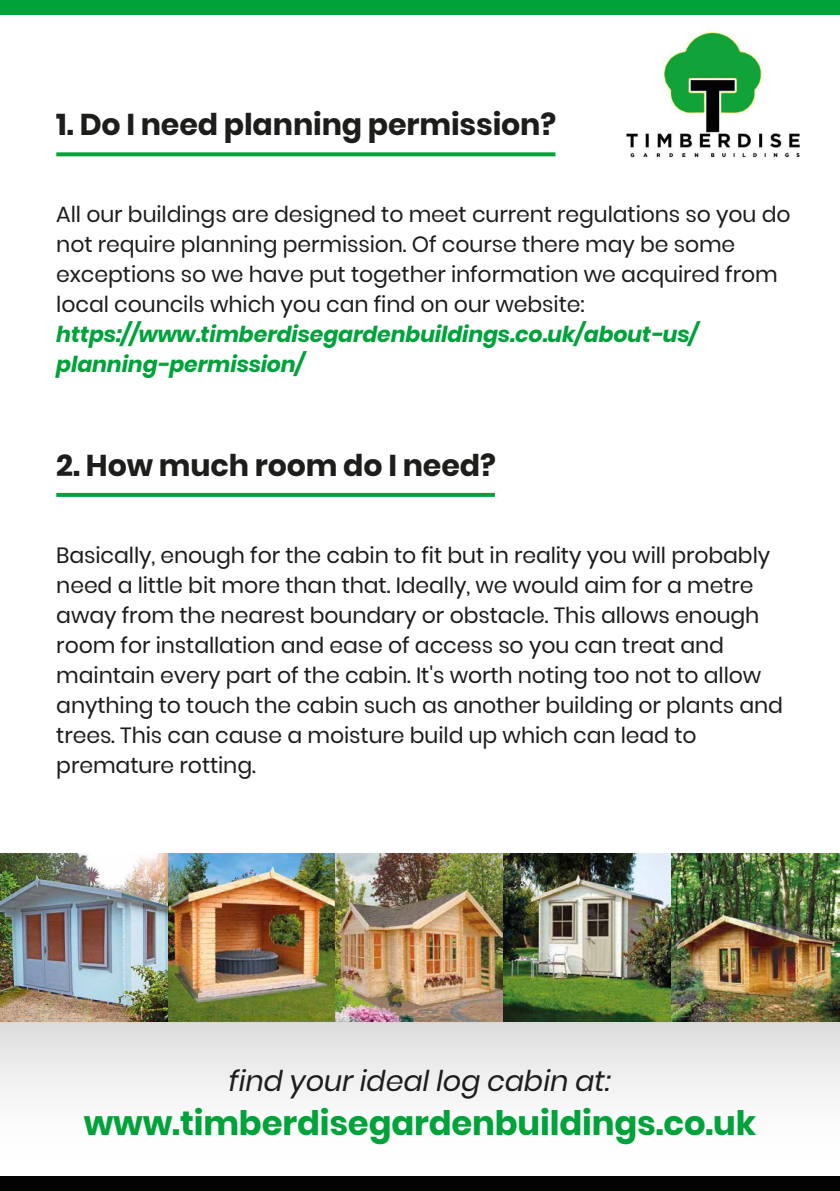
<style>
.page{position:relative;width:840px;height:1191px;background:#fff}
.page>*{position:absolute;margin:0;border:0;box-sizing:border-box;transform-origin:0 0}
.t1{font:700 33.8px "Poppins";letter-spacing:-.005em;color:#00a23a}
.t2{font:700 30px "Poppins";letter-spacing:-.005em;color:#1d1d1b}
.t3{font:italic 28.6px "Poppins";letter-spacing:-.005em;color:#1d1d1b}
.t4{font:22px/30px "Poppins";letter-spacing:-.005em;color:#1d1d1b}
.t5{font:italic 700 22px/30px "Poppins";letter-spacing:-.005em;color:#00a23a}
</style>
<div class="page">
<div style="left:0;top:1021px;width:839px;height:155px;background:linear-gradient(to bottom,#e0e0e0,#fff)"></div>
<img style="left:626px;top:28px;width:172px;height:130px">
<div style="left:0;top:0;width:839px;height:14px;background:#00a23a"></div>
<div style="left:0;top:1176px;width:839px;height:15px;background:#020302"></div>
<svg style="left:56px;top:152px;width:499px;height:4px;background:#15a94a"></svg>
<svg style="left:56px;top:493px;width:438px;height:4px;background:#05a43e"></svg>
<img style="left:0;top:853px;width:839px;height:168px">
<h2 class="t2" style="left:56px;top:107px;width:501px">1. Do I need planning permission?</h2>
<p class="t4" style="left:56px;top:199px;width:735px">All our buildings are designed to meet current regulations so you do not require planning permission. Of course there may be some exceptions so we have put together information we acquired from local councils which you can find on our website:</p>
<p class="t5" style="left:56px;top:319px;width:642px">https://www.timberdisegardenbuildings.co.uk/about-us/ planning-permission/</p>
<h2 class="t2" style="left:56px;top:448px;width:440px">2. How much room do I need?</h2>
<p class="t4" style="left:56px;top:540px;width:727px">Basically, enough for the cabin to fit but in reality you will probably need a little bit more than that. Ideally, we would aim for a metre away from the nearest boundary or obstacle. This allows enough room for installation and ease of access so you can treat and maintain every part of the cabin. It's worth noting too not to allow anything to touch the cabin such as another building or plants and trees. This can cause a moisture build up which can lead to premature rotting.</p>
<h3 class="t3" style="left:229px;top:1064px;width:382px">find your ideal log cabin at:</h3>
<h1 class="t1" style="left:84px;top:1103px;width:673px">www.timberdisegardenbuildings.co.uk</h1>
</div>
